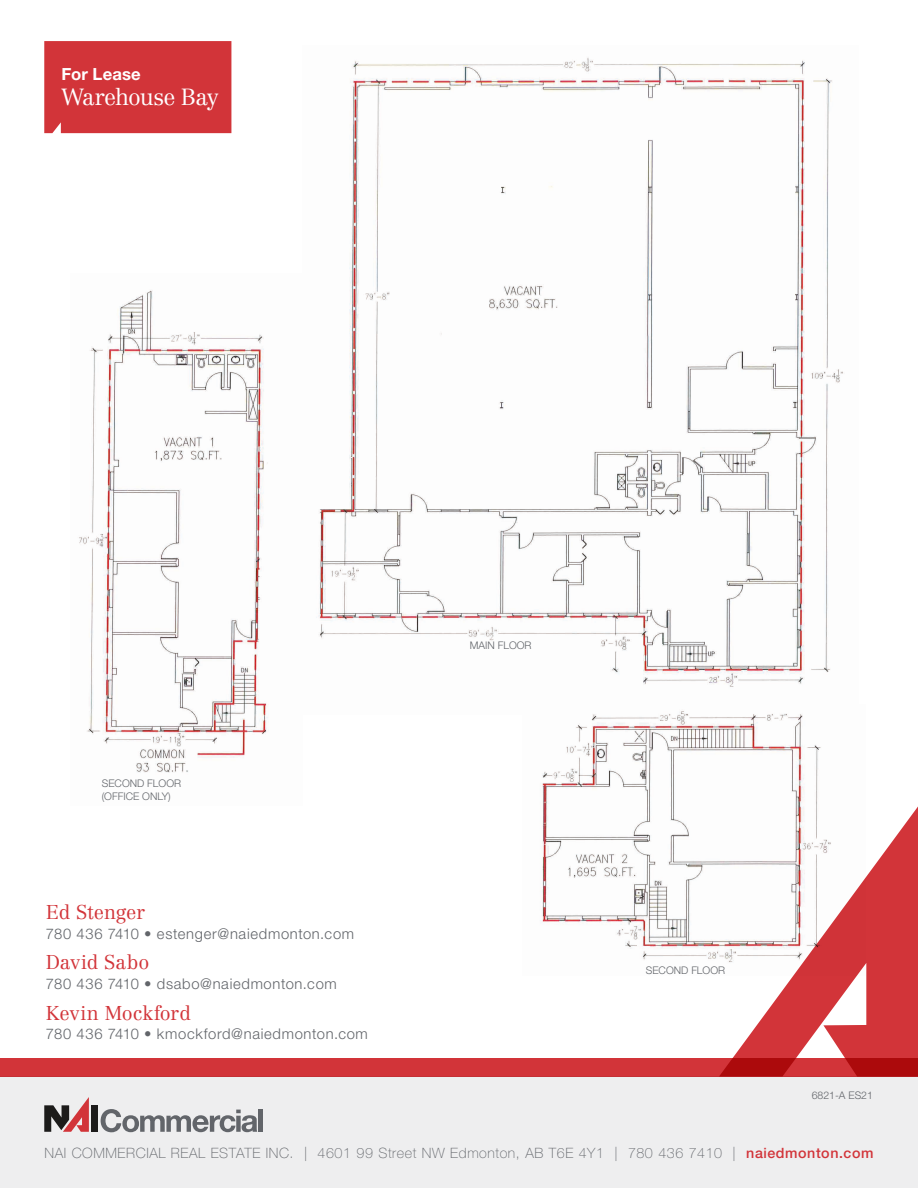
<style>
.page{position:relative;width:918px;height:1188px;background:#fff}
.page>*{position:absolute;margin:0;border:0;box-sizing:border-box;transform-origin:0 0}
.t1{font:300 22.95px "Centennial LT Std";letter-spacing:-.04em;color:#fff}
.t2{font:300 19.65px "Centennial LT Std";letter-spacing:-.005em;color:#d23439}
.t3{font:700 16.8px "Helvetica Neue LT Std";letter-spacing:.01em;color:#fff}
.t4{font:300 14.7px "Helvetica Neue LT Std";letter-spacing:.045em;color:#62656a}
.t5{font:100 14.25px "Helvetica Neue LT Std";letter-spacing:.04em;color:#62656a}
.t6{font:300 10.5px/12.6px "Helvetica Neue LT Std";color:#62656a}
.s1{font-weight:500;color:#d23439}
</style>
<div class="page">
<img style="left:316px;top:57px;width:527px;height:630px">
<img style="left:540px;top:711px;width:281px;height:249px">
<img style="left:79px;top:290px;width:190px;height:483px">
<div style="left:0;top:1077px;width:918px;height:111px;background:#eeeeef"></div>
<div style="left:91px;top:1105px;width:7px;height:27px;background:#1c1b1a"></div>
<svg style="left:44px;top:1097px;width:45px;height:35px"></svg>
<svg style="left:101px;top:1109px;width:156px;height:23px"></svg>
<div style="left:258px;top:1110px;width:5px;height:22px;background:#62656a"></div>
<svg style="left:719px;top:805px;width:199px;height:253px"></svg>
<div style="left:0;top:1058px;width:918px;height:19px;background:#d23439"></div>
<div style="left:44px;top:41px;width:187px;height:92px;background:#d23439"></div>
<p class="t3" style="left:61px;top:64px;width:81px">For Lease</p>
<h1 class="t1" style="left:61px;top:84px;width:159px">Warehouse Bay</h1>
<p class="t6" style="left:102px;top:777px;width:81px">SECOND FLOOR (OFFICE ONLY)</p>
<h2 class="t2" style="left:46px;top:900px;width:101px">Ed Stenger</h2>
<p class="t4" style="left:46px;top:924px;width:310px">780 436 7410 • estenger@naiedmonton.com</p>
<h2 class="t2" style="left:46px;top:951px;width:105px">David Sabo</h2>
<p class="t4" style="left:46px;top:975px;width:293px">780 436 7410 • dsabo@naiedmonton.com</p>
<h2 class="t2" style="left:46px;top:1001px;width:147px">Kevin Mockford</h2>
<p class="t4" style="left:46px;top:1025px;width:324px">780 436 7410 • kmockford@naiedmonton.com</p>
<p class="t6" style="left:470px;top:639px;width:63px">MAIN FLOOR</p>
<p class="t6" style="left:646px;top:963px;width:81px">SECOND FLOOR</p>
<p class="t6" style="left:812px;top:1089px;width:63px">6821-A ES21</p>
<p class="t5" style="left:45px;top:1145px;width:830px">NAI COMMERCIAL REAL ESTATE INC. | 4601 99 Street NW Edmonton, AB T6E 4Y1 | 780 436 7410 | <span class="s1">naiedmonton.com</span></p>
</div>
